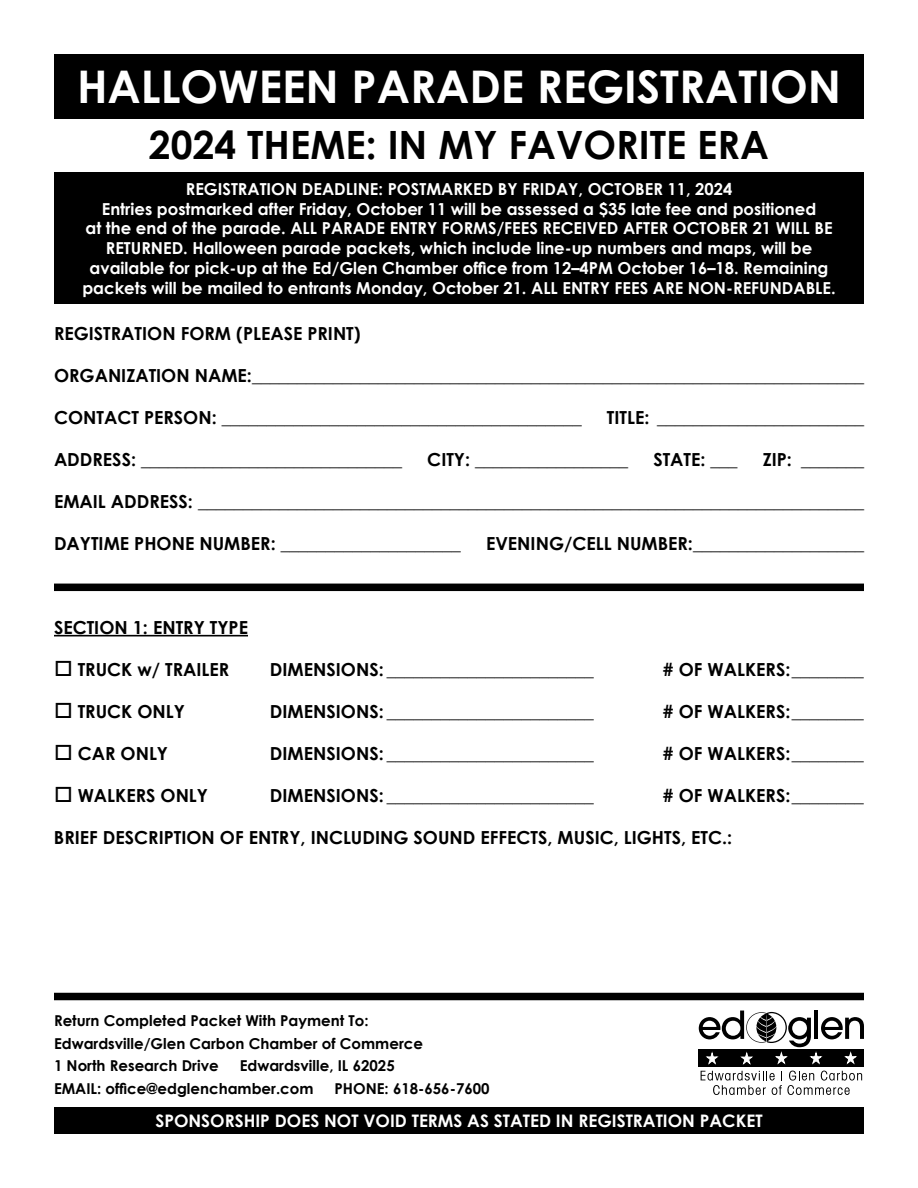
<style>
.page{position:relative;width:918px;height:1188px;background:#fff}
.page>*{position:absolute;margin:0;border:0;box-sizing:border-box;transform-origin:0 0}
.t1{font:700 45px "Century Gothic";color:#fff}
.t2{font:700 39px "Century Gothic";color:#000}
.t3{font:700 18px "Century Gothic";color:#000}
.t4{font:700 17.25px "Century Gothic";color:#fff}
.t5{font:700 16.5px/19.8px "Century Gothic";color:#fff;text-align:center}
.t6{font:700 15px/22.5px "Century Gothic";color:#000}
</style>
<div class="page">
<div style="left:699px;top:1049px;width:165px;height:18px;background:#000"></div>
<svg style="left:701px;top:1071px;width:161px;height:24px"></svg>
<svg style="left:699px;top:1011px;width:165px;height:54px"></svg>
<div style="left:54px;top:54px;width:810px;height:65px;background:#000"></div>
<hr style="left:54px;top:635px;width:194px;height:1px;background:#000">
<div style="left:54px;top:172px;width:810px;height:132px;background:#000"></div>
<div style="left:54px;top:1107px;width:810px;height:27px;background:#000"></div>
<div style="left:54px;top:584px;width:810px;height:7px;background:#000"></div>
<div style="left:54px;top:993px;width:810px;height:7px;background:#000"></div>
<h1 class="t1" style="left:77px;top:53px;width:766px">HALLOWEEN PARADE REGISTRATION</h1>
<h2 class="t2" style="left:149px;top:115px;width:622px">2024 THEME: IN MY FAVORITE ERA</h2>
<p class="t5" style="left:82px;top:178px;width:755px">REGISTRATION DEADLINE: POSTMARKED BY FRIDAY, OCTOBER 11, 2024<br>Entries postmarked after Friday, October 11 will be assessed a $35 late fee and positioned<br>at the end of the parade. ALL PARADE ENTRY FORMS/FEES RECEIVED AFTER OCTOBER 21 WILL BE RETURNED. Halloween parade packets, which include line-up numbers and maps, will be available for pick-up at the Ed/Glen Chamber office from 12–4PM October 16–18. Remaining packets will be mailed to entrants Monday, October 21. ALL ENTRY FEES ARE NON-REFUNDABLE.</p>
<p class="t3" style="left:54px;top:320px;width:308px">REGISTRATION FORM (PLEASE PRINT)</p>
<p class="t3" style="left:54px;top:362px;width:811px">ORGANIZATION NAME:____________________________________________________________________</p>
<p class="t3" style="left:54px;top:404px;width:529px">CONTACT PERSON: ________________________________________</p>
<p class="t3" style="left:607px;top:404px;width:259px">TITLE: _______________________</p>
<p class="t3" style="left:54px;top:446px;width:350px">ADDRESS: _____________________________</p>
<p class="t3" style="left:427px;top:446px;width:202px">CITY: _________________</p>
<p class="t3" style="left:653px;top:446px;width:86px">STATE: ___</p>
<p class="t3" style="left:763px;top:446px;width:103px">ZIP: _______</p>
<p class="t3" style="left:54px;top:488px;width:811px">EMAIL ADDRESS: __________________________________________________________________________</p>
<p class="t3" style="left:54px;top:530px;width:408px">DAYTIME PHONE NUMBER: ____________________</p>
<p class="t3" style="left:486px;top:530px;width:379px">EVENING/CELL NUMBER:___________________</p>
<p class="t3" style="left:54px;top:614px;width:196px">SECTION 1: ENTRY TYPE</p>
<p class="t3" style="left:54px;top:656px;width:177px">□ TRUCK w/ TRAILER</p>
<p class="t3" style="left:270px;top:656px;width:325px">DIMENSIONS: _______________________</p>
<p class="t3" style="left:663px;top:656px;width:203px"># OF WALKERS:________</p>
<p class="t3" style="left:54px;top:698px;width:133px">□ TRUCK ONLY</p>
<p class="t3" style="left:270px;top:698px;width:325px">DIMENSIONS: _______________________</p>
<p class="t3" style="left:663px;top:698px;width:203px"># OF WALKERS:________</p>
<p class="t3" style="left:54px;top:740px;width:116px">□ CAR ONLY</p>
<p class="t3" style="left:270px;top:740px;width:325px">DIMENSIONS: _______________________</p>
<p class="t3" style="left:663px;top:740px;width:203px"># OF WALKERS:________</p>
<p class="t3" style="left:54px;top:782px;width:156px">□ WALKERS ONLY</p>
<p class="t3" style="left:270px;top:782px;width:325px">DIMENSIONS: _______________________</p>
<p class="t3" style="left:663px;top:782px;width:203px"># OF WALKERS:________</p>
<p class="t3" style="left:54px;top:824px;width:680px">BRIEF DESCRIPTION OF ENTRY, INCLUDING SOUND EFFECTS, MUSIC, LIGHTS, ETC.:</p>
<p class="t6" style="left:54px;top:1009px;width:370px">Return Completed Packet With Payment To:<br>Edwardsville/Glen Carbon Chamber of Commerce<br>1 North Research Drive</p>
<p class="t6" style="left:54px;top:1054px;width:342px;text-indent:186px">Edwardsville, IL 62025<br>EMAIL: office@edglenchamber.com</p>
<p class="t6" style="left:335px;top:1076px;width:157px">PHONE: 618-656-7600</p>
<p class="t4" style="left:155px;top:1108px;width:609px">SPONSORSHIP DOES NOT VOID TERMS AS STATED IN REGISTRATION PACKET</p>
</div>
